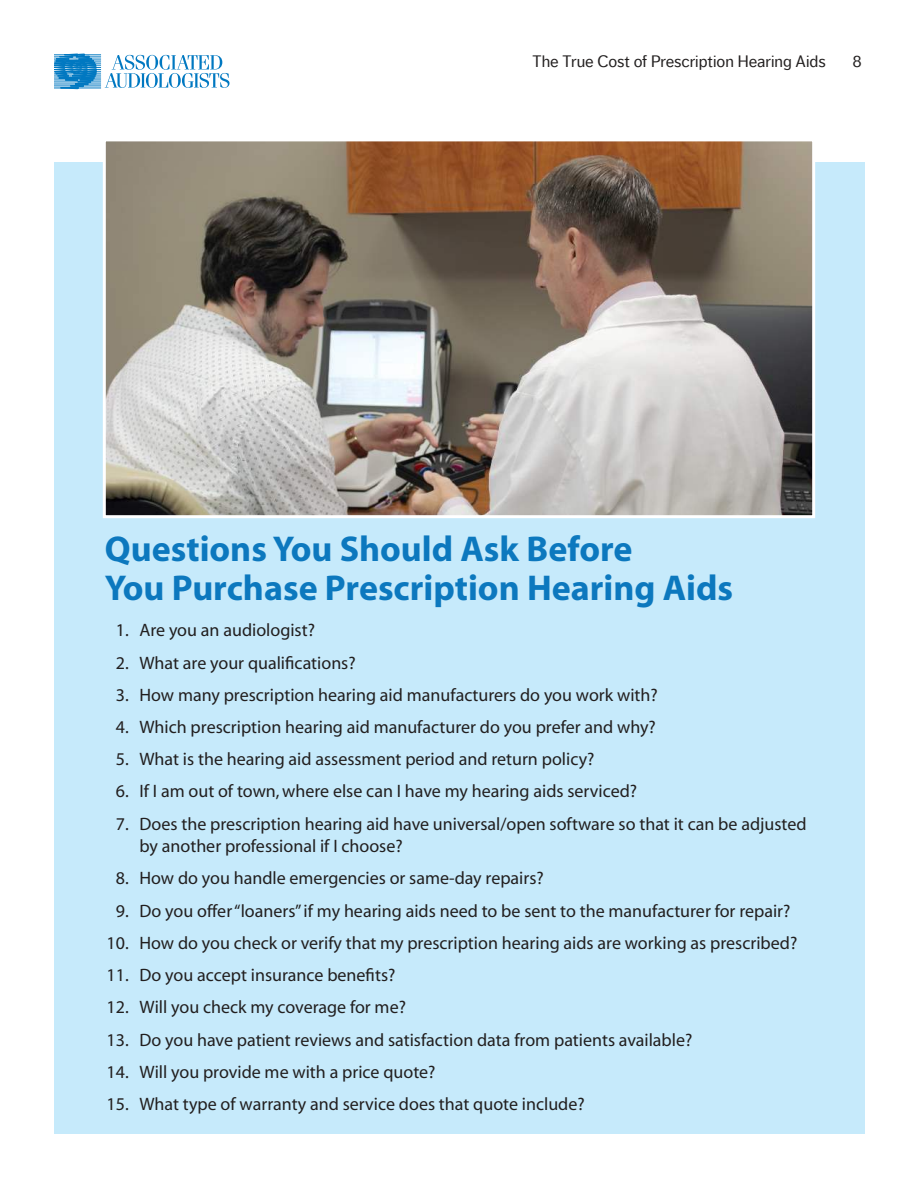
<style>
.page{position:relative;width:918px;height:1188px;background:#fff}
.page>*{position:absolute;margin:0;border:0;box-sizing:border-box;transform-origin:0 0}
.t1{font:700 36px/39px "Myriad";color:#0c78be}
.t2{font:18px/22.5px "Myriad";color:#221f1f}
.t3{font:16.5px "Dagny Offc";color:#221f1f}
</style>
<div class="page">
<svg style="left:54px;top:54px;width:43px;height:34px"></svg>
<svg style="left:105px;top:55px;width:125px;height:33px"></svg>
<hr style="left:54px;top:55px;width:47px;height:1px;background:#0078c1">
<hr style="left:54px;top:57px;width:47px;height:1px;background:#0078c1">
<hr style="left:54px;top:59px;width:47px;height:1px;background:#0078c1">
<hr style="left:54px;top:61px;width:47px;height:1px;background:#0078c1">
<hr style="left:54px;top:63px;width:47px;height:1px;background:#0078c1">
<hr style="left:54px;top:65px;width:47px;height:1px;background:#0078c1">
<hr style="left:54px;top:67px;width:47px;height:1px;background:#0078c1">
<hr style="left:54px;top:69px;width:47px;height:1px;background:#0078c1">
<hr style="left:54px;top:72px;width:47px;height:1px;background:#0078c1">
<hr style="left:54px;top:74px;width:47px;height:1px;background:#0078c1">
<hr style="left:54px;top:76px;width:47px;height:1px;background:#0078c1">
<hr style="left:54px;top:78px;width:47px;height:1px;background:#0078c1">
<hr style="left:54px;top:80px;width:47px;height:1px;background:#0078c1">
<hr style="left:54px;top:82px;width:47px;height:1px;background:#0078c1">
<hr style="left:54px;top:88px;width:47px;height:1px;background:#0078c1">
<hr style="left:54px;top:86px;width:47px;height:1px;background:#0078c1">
<hr style="left:54px;top:84px;width:47px;height:1px;background:#0078c1">
<div style="left:54px;top:162px;width:810px;height:972px;background:#c6eafb"></div>
<img style="left:107px;top:142px;width:704px;height:372px">
<div style="left:103px;top:138px;width:712px;height:380px;border:3px solid #fff"></div>
<p class="t3" style="left:533px;top:53px;width:295px">The True Cost of Prescription Hearing Aids</p>
<p class="t3" style="left:852px;top:53px;width:11px">8</p>
<h1 class="t1" style="left:105px;top:533px;width:630px">Questions You Should Ask Before<br>You Purchase Prescription Hearing Aids</h1>
<p class="t2" style="left:116px;top:620px;width:201px">1. Are you an audiologist?</p>
<p class="t2" style="left:116px;top:653px;width:241px">2. What are your qualifications?</p>
<p class="t2" style="left:116px;top:685px;width:544px">3. How many prescription hearing aid manufacturers do you work with?</p>
<p class="t2" style="left:116px;top:717px;width:542px">4. Which prescription hearing aid manufacturer do you prefer and why?</p>
<p class="t2" style="left:116px;top:749px;width:480px">5. What is the hearing aid assessment period and return policy?</p>
<p class="t2" style="left:116px;top:782px;width:523px">6. If I am out of town, where else can I have my hearing aids serviced?</p>
<p class="t2" style="left:139px;top:814px;width:669px;text-indent:-24px">7. Does the prescription hearing aid have universal/open software so that it can be adjusted by another professional if I choose?</p>
<p class="t2" style="left:116px;top:869px;width:430px">8. How do you handle emergencies or same-day repairs?</p>
<p class="t2" style="left:116px;top:901px;width:676px">9. Do you offer “loaners” if my hearing aids need to be sent to the manufacturer for repair?</p>
<p class="t2" style="left:107px;top:933px;width:692px">10. How do you check or verify that my prescription hearing aids are working as prescribed?</p>
<p class="t2" style="left:107px;top:965px;width:290px">11. Do you accept insurance benefits?</p>
<p class="t2" style="left:107px;top:997px;width:301px">12. Will you check my coverage for me?</p>
<p class="t2" style="left:107px;top:1030px;width:587px">13. Do you have patient reviews and satisfaction data from patients available?</p>
<p class="t2" style="left:107px;top:1062px;width:330px">14. Will you provide me with a price quote?</p>
<p class="t2" style="left:107px;top:1094px;width:480px">15. What type of warranty and service does that quote include?</p>
</div>
